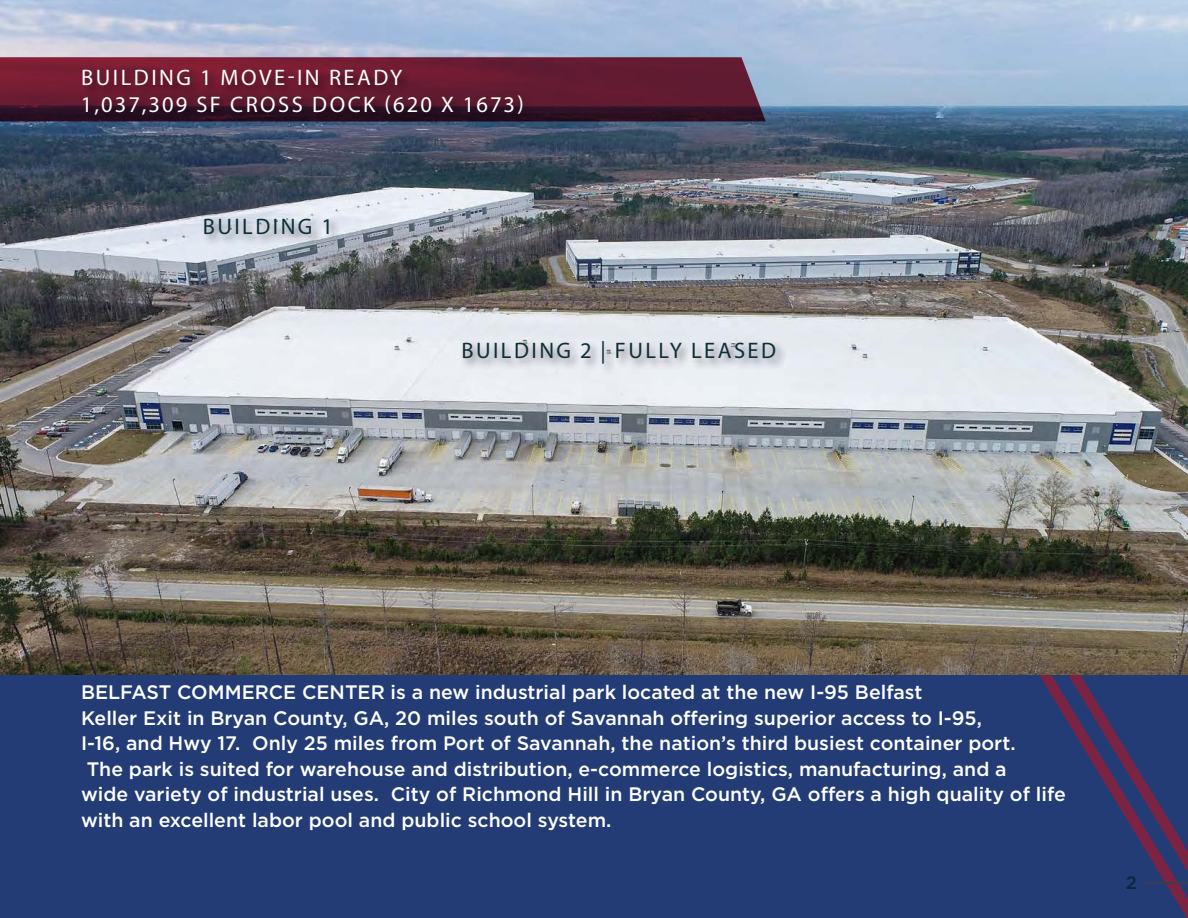
<style>
.page{position:relative;width:1188px;height:918px;background:#fff}
.page>*{position:absolute;margin:0;border:0;box-sizing:border-box;transform-origin:0 0}
.t1{font:22.5px/27px "Myriad Pro";letter-spacing:.11em;color:#fff}
.t2{font:22.5px "Myriad Pro";letter-spacing:.11em;color:#0e2f39}
.t3{font:500 19.5px "Gotham";color:#fff}
.t4{font:500 18px "Gotham";color:#0a283a}
</style>
<div class="page">
<div style="left:0;top:662px;width:1188px;height:256px;background:#243c76"></div>
<svg style="left:1039px;top:675px;width:149px;height:243px"></svg>
<img style="left:0;top:0;width:1188px;height:675px">
<svg style="left:0;top:57px;width:766px;height:65px;fill:#631b32"></svg>
<div style="left:460px;top:339px;width:327px;height:36px;background:#000;opacity:.51"></div>
<div style="left:201px;top:215px;width:140px;height:31px;background:#000;opacity:.51"></div>
<div style="left:80px;top:67px;width:455px;height:60px;background:#000;opacity:.51"></div>
<hr style="left:1144px;top:882px;width:44px;height:2px;background:#3a3f4a">
<p class="t1" style="left:81px;top:64px;width:444px">BUILDING 1 MOVE-IN READY<br>1,037,309 SF CROSS DOCK (620 X 1673)</p>
<p class="t2" style="left:203px;top:212px;width:132px">BUILDING 1</p>
<p class="t2" style="left:461px;top:337px;width:316px">BUILDING 2 | FULLY LEASED</p>
<p class="t3" style="left:81px;top:680px;width:843px">BELFAST COMMERCE CENTER is a new industrial park located at the new I-95 Belfast</p>
<p class="t3" style="left:81px;top:705px;width:902px">Keller Exit in Bryan County, GA, 20 miles south of Savannah offering superior access to I-95,</p>
<p class="t3" style="left:81px;top:731px;width:936px">I-16, and Hwy 17. Only 25 miles from Port of Savannah, the nation’s third busiest container port.</p>
<p class="t3" style="left:87px;top:756px;width:921px">The park is suited for warehouse and distribution, e-commerce logistics, manufacturing, and a</p>
<p class="t3" style="left:81px;top:782px;width:986px">wide variety of industrial uses. City of Richmond Hill in Bryan County, GA offers a high quality of life</p>
<p class="t3" style="left:81px;top:807px;width:532px">with an excellent labor pool and public school system.</p>
<p class="t4" style="left:1126px;top:871px;width:13px">2</p>
</div>
